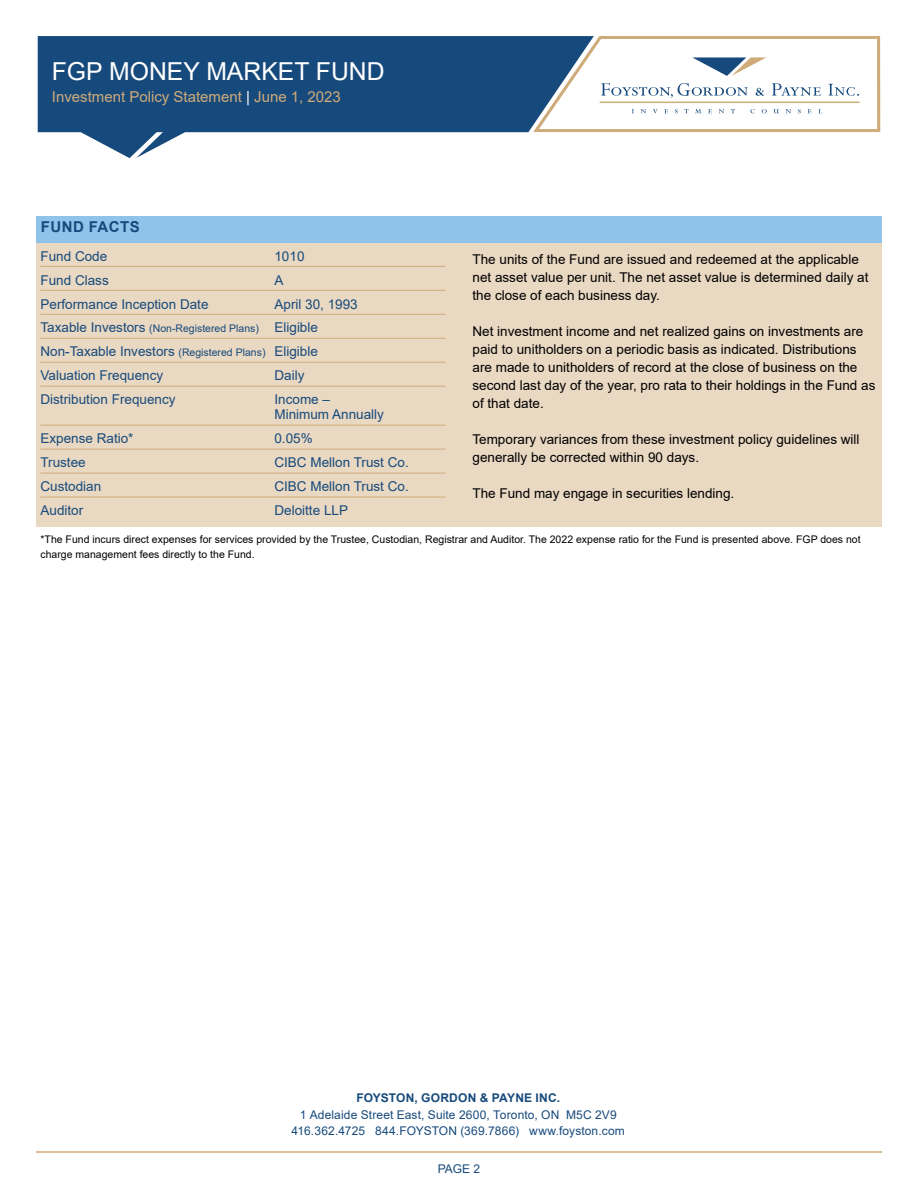
<style>
.page{position:relative;width:918px;height:1188px;background:#fff}
.page>*{position:absolute;margin:0;border:0;box-sizing:border-box;transform-origin:0 0}
.t1{font:24.75px "Arial";color:#fff}
.t2{font:15px "Arial";color:#cfab7a}
.t3{font:700 15px "Arial";letter-spacing:.035em;color:#174a7c}
.t4{font:13.5px/18px "Arial";color:#000}
.t5{font:13.5px/24px "Arial";color:#174a7c}
.t6{font:12px/16.5px "Arial";letter-spacing:.01em;color:#174a7c;text-align:center}
.t7{font:700 12px "Arial";letter-spacing:.015em;color:#174a7c}
.t8{font:10.5px/15px "Arial";color:#000}
.s1{color:#fff}
.s2{font-size:10.5px}
</style>
<div class="page">
<svg style="left:594px;top:36px;width:286px;height:96px"></svg>
<svg style="left:38px;top:36px;width:556px;height:122px;fill:#174a7c"></svg>
<div style="left:36px;top:216px;width:846px;height:27px;background:#90c3ea"></div>
<div style="left:36px;top:243px;width:846px;height:283px;background:#e9d8c2"></div>
<hr style="left:36px;top:1151px;width:846px;height:2px;background:#cfab7a">
<hr style="left:40px;top:266px;width:405px;height:1px;background:#cfab7a">
<hr style="left:40px;top:290px;width:405px;height:1px;background:#cfab7a">
<hr style="left:40px;top:314px;width:405px;height:1px;background:#cfab7a">
<hr style="left:40px;top:338px;width:405px;height:1px;background:#cfab7a">
<hr style="left:40px;top:362px;width:405px;height:1px;background:#cfab7a">
<hr style="left:40px;top:386px;width:405px;height:1px;background:#cfab7a">
<hr style="left:40px;top:425px;width:405px;height:1px;background:#cfab7a">
<hr style="left:40px;top:449px;width:405px;height:1px;background:#cfab7a">
<hr style="left:40px;top:473px;width:405px;height:1px;background:#cfab7a">
<hr style="left:40px;top:497px;width:405px;height:1px;background:#cfab7a">
<h1 class="t1" style="left:52px;top:54px;width:334px">FGP MONEY MARKET FUND</h1>
<p class="t2" style="left:52px;top:86px;width:291px">Investment Policy Statement <span class="s1">|</span> June 1, 2023</p>
<p class="t3" style="left:41px;top:216px;width:101px">FUND FACTS</p>
<p class="t5" style="left:40px;top:244px;width:68px">Fund Code</p>
<p class="t5" style="left:274px;top:244px;width:32px">1010</p>
<p class="t5" style="left:40px;top:268px;width:70px">Fund Class</p>
<p class="t5" style="left:274px;top:268px;width:11px">A</p>
<p class="t5" style="left:40px;top:292px;width:170px">Performance Inception Date</p>
<p class="t4" style="left:472px;top:250px;width:397px">The units of the Fund are issued and redeemed at the applicable net asset value per unit. The net asset value is determined daily at the close of each business day.</p>
<p class="t4" style="left:472px;top:322px;width:404px">Net investment income and net realized gains on investments are paid to unitholders on a periodic basis as indicated. Distributions are made to unitholders of record at the close of business on the second last day of the year, pro rata to their holdings in the Fund as of that date.</p>
<p class="t4" style="left:472px;top:430px;width:389px">Temporary variances from these investment policy guidelines will generally be corrected within 90 days.</p>
<p class="t4" style="left:472px;top:484px;width:263px">The Fund may engage in securities lending.</p>
<p class="t8" style="left:41px;top:532px;width:822px">*The Fund incurs direct expenses for services provided by the Trustee, Custodian, Registrar and Auditor. The 2022 expense ratio for the Fund is presented above. FGP does not charge management fees directly to the Fund.</p>
<p class="t5" style="left:40px;top:292px;width:319px;text-indent:234px">April 30, 1993<br>Taxable Investors <span class="s2">(Non-Registered Plans)</span> Eligible Non-Taxable Investors <span class="s2">(Registered Plans)</span> Eligible Valuation Frequency</p>
<p class="t5" style="left:274px;top:364px;width:31px">Daily</p>
<p class="t5" style="left:40px;top:388px;width:137px">Distribution Frequency</p>
<p class="t5" style="left:274px;top:392px;width:111px;line-height:15px">Income –<br>Minimum Annually</p>
<p class="t5" style="left:40px;top:427px;width:95px">Expense Ratio*</p>
<p class="t5" style="left:274px;top:427px;width:40px">0.05%</p>
<p class="t5" style="left:40px;top:450px;width:47px">Trustee</p>
<p class="t5" style="left:274px;top:450px;width:136px">CIBC Mellon Trust Co.</p>
<p class="t5" style="left:40px;top:474px;width:62px">Custodian</p>
<p class="t5" style="left:274px;top:474px;width:136px">CIBC Mellon Trust Co.</p>
<p class="t5" style="left:40px;top:498px;width:44px">Auditor</p>
<p class="t5" style="left:274px;top:498px;width:75px">Deloitte LLP</p>
<p class="t7" style="left:356px;top:1090px;width:205px">FOYSTON, GORDON &amp; PAYNE INC.</p>
<p class="t6" style="left:292px;top:1106px;width:335px">1 Adelaide Street East, Suite 2600, Toronto, ON M5C 2V9<br>416.362.4725 844.FOYSTON (369.7866) www.foyston.com</p>
<p class="t6" style="left:438px;top:1161px;width:44px">PAGE 2</p>
</div>
